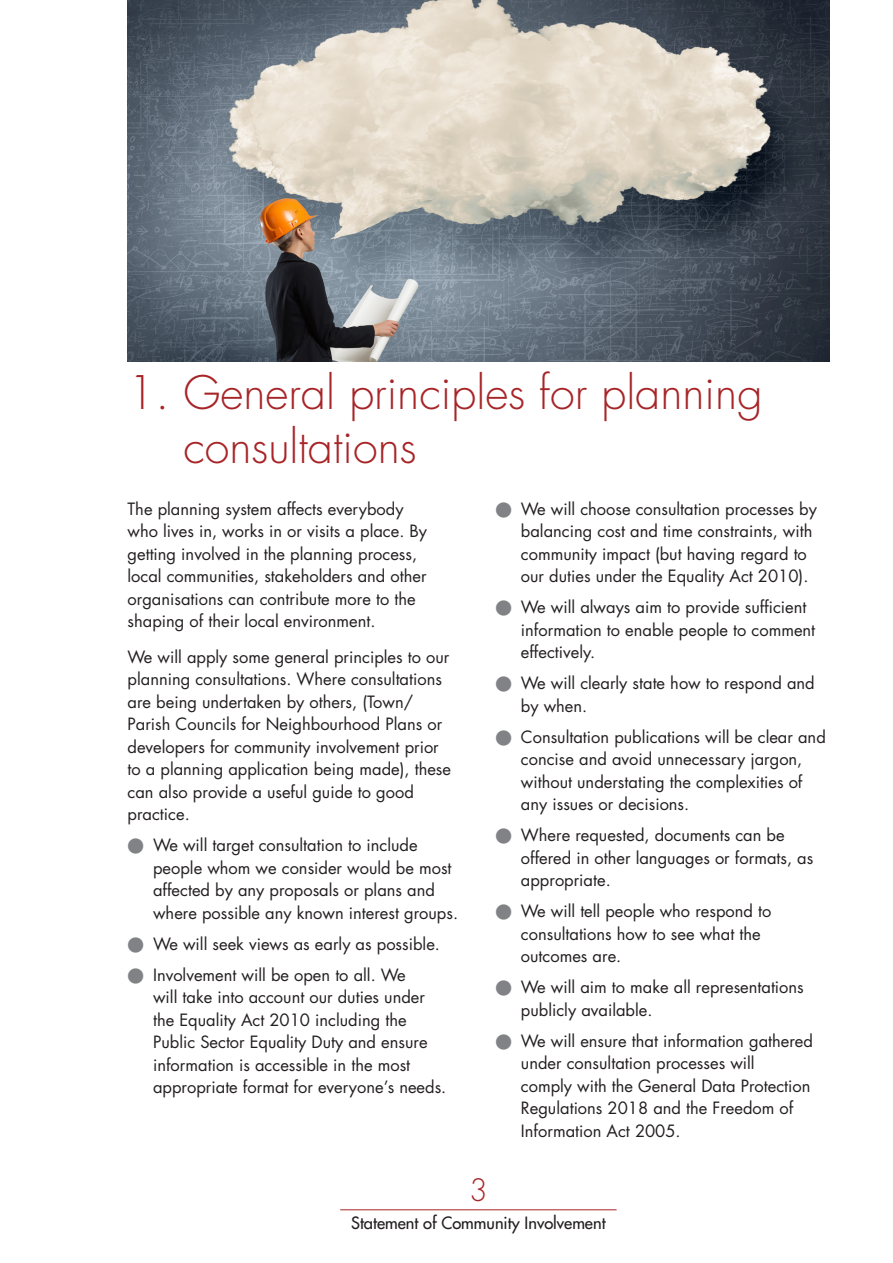
<style>
.page{position:relative;width:893px;height:1263px;background:#fff}
.page>*{position:absolute;margin:0;border:0;box-sizing:border-box;transform-origin:0 0}
.t1{font:300 45px/54px "Futura LT";color:#a72427}
.t2{font:300 30px "Futura LT";color:#a72427}
.Body{font:16.5px/22.5px "Futura LT";color:#231f20}
.t3{font:16.5px "Futura LT";color:#231f20}
</style>
<div class="page">
<img style="left:128px;top:0;width:701px;height:361px">
<hr style="left:340px;top:1209px;width:277px;height:1px;background:#a72427">
<h2 class="t1" style="left:183px;top:366px;width:581px;text-indent:-56px">1. General principles for planning consultations</h2>
<p class="Body" style="left:128px;top:498px;width:301px">The planning system affects everybody who lives in, works in or visits a place. By getting involved in the planning process, local communities, stakeholders and other organisations can contribute more to the shaping of their local environment.</p>
<p class="Body" style="left:128px;top:645px;width:325px">We will apply some general principles to our planning consultations. Where consultations are being undertaken by others, (Town/ Parish Councils for Neighbourhood Plans or developers for community involvement prior to a planning application being made), these can also provide a useful guide to good practice.</p>
<p class="Body" style="left:153px;top:834px;width:307px">We will target consultation to include people whom we consider would be most affected by any proposals or plans and where possible any known interest groups.</p>
<p class="Body" style="left:153px;top:932px;width:288px">We will seek views as early as possible.</p>
<p class="Body" style="left:153px;top:963px;width:295px">Involvement will be open to all. We<br>will take into account our duties under the Equality Act 2010 including the Public Sector Equality Duty and ensure information is accessible in the most appropriate format for everyone’s needs.</p>
<p class="Body" style="left:521px;top:498px;width:298px">We will choose consultation processes by balancing cost and time constraints, with community impact (but having regard to our duties under the Equality Act 2010).</p>
<p class="Body" style="left:521px;top:596px;width:296px">We will always aim to provide sufficient information to enable people to comment effectively.</p>
<p class="Body" style="left:521px;top:672px;width:295px">We will clearly state how to respond and by when.</p>
<p class="Body" style="left:521px;top:726px;width:306px">Consultation publications will be clear and concise and avoid unnecessary jargon, without understating the complexities of any issues or decisions.</p>
<p class="Body" style="left:521px;top:824px;width:294px">Where requested, documents can be offered in other languages or formats, as appropriate.</p>
<p class="Body" style="left:521px;top:900px;width:252px">We will tell people who respond to consultations how to see what the outcomes are.</p>
<p class="Body" style="left:521px;top:976px;width:284px">We will aim to make all representations publicly available.</p>
<p class="Body" style="left:521px;top:1030px;width:294px">We will ensure that information gathered under consultation processes will<br>comply with the General Data Protection Regulations 2018 and the Freedom of Information Act 2005.</p>
<h2 class="t2" style="left:469px;top:1172px;width:20px">3</h2>
<p class="t3" style="left:351px;top:1212px;width:256px">Statement of Community Involvement</p>
</div>
